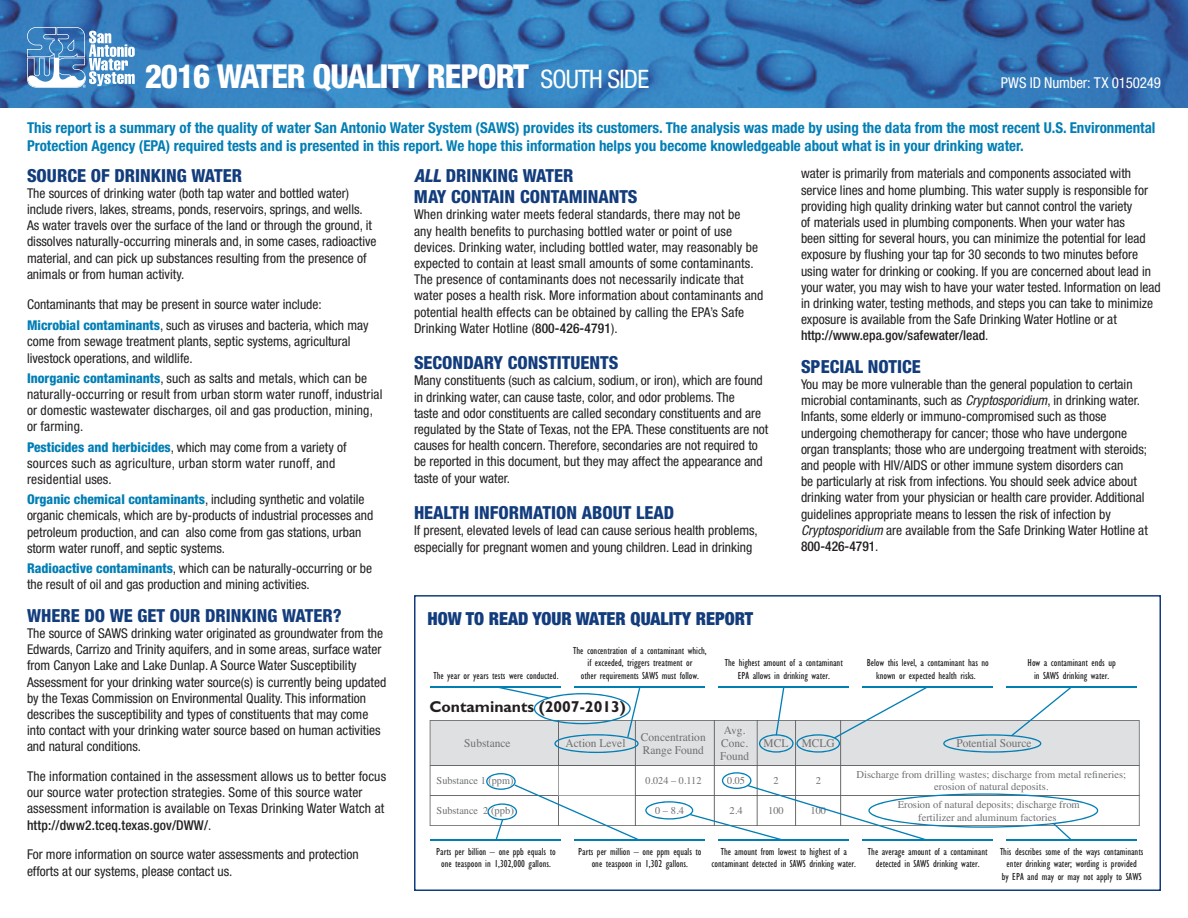
<style>
.page{position:relative;width:1188px;height:918px;background:#fff}
.page>*{position:absolute;margin:0;border:0;box-sizing:border-box;transform-origin:0 0}
.t1{font:800 condensed 33px "Helvetica Neue LT Std";letter-spacing:-.03em;color:#fff}
.t2{font:800 condensed 18px/21.6px "Helvetica Neue LT Std";color:#123c7c}
.t3{font:900 condensed 18px "Helvetica Neue LT Std";color:#123c7c}
.t4{font:700 15.75px "Gill Sans Std";color:#231f20}
.t5{font:700 condensed 15px/18px "Helvetica Neue LT Std";color:#007eb5}
.t6{font:condensed 15px "Helvetica Neue LT Std";letter-spacing:-.01em;color:#fff}
.t7{font:condensed 13.5px/16.2px "Helvetica Neue LT Std";color:#231f20}
.t8{font:condensed 13.5px/16.2px "Helvetica Neue LT Std";letter-spacing:.02em;color:#231f20}
.t9{font:11.7px/13px "Times";color:#6e7072}
.t10{font:11.7px/13px "Times";color:#6e7072;text-align:center;scale:.96 1}
.t11{font:condensed 10.5px/12.6px "Gill Sans Std";color:#231f20;text-align:center}
.t12{font:10.5px/12.6px "Times";color:#6e7072;text-align:center}
.s1{font-weight:400;font-size:25.5px}
.s2{font-weight:800;color:#007eb5}
.s3{font-weight:500}
.s4{font-style:italic}
</style>
<div class="page">
<img style="left:0;top:0;width:1188px;height:108px">
<svg style="left:27px;top:27px;width:108px;height:61px"></svg>
<svg style="left:430px;top:686px;width:709px;height:155px"></svg>
<div style="left:414px;top:595px;width:747px;height:296px;border:2px solid #123c7c"></div>
<h1 class="t1" style="left:145px;top:56px;width:506px">2016 WATER QUALITY REPORT <span class="s1">SOUTH SIDE</span></h1>
<p class="t6" style="left:1001px;top:74px;width:162px">PWS ID Number: TX 0150249</p>
<p class="t5" style="left:27px;top:118px;width:1130px">This report is a summary of the quality of water San Antonio Water System (SAWS) provides its customers. The analysis was made by using the data from the most recent U.S. Environmental<br>Protection Agency (EPA) required tests and is presented in this report. We hope this information helps you become knowledgeable about what is in your drinking water.</p>
<h2 class="t2" style="left:27px;top:164px;width:217px">SOURCE OF DRINKING WATER</h2>
<p class="t7" style="left:27px;top:185px;width:351px">The sources of drinking water (both tap water and bottled water) include rivers, lakes, streams, ponds, reservoirs, springs, and wells.<br>As water travels over the surface of the land or through the ground, it dissolves naturally-occurring minerals and, in some cases, radioactive material, and can pick up substances resulting from the presence of animals or from human activity.</p>
<p class="t7" style="left:27px;top:293px;width:343px;line-height:21.6px">Contaminants that may be present in source water include:<br><span class="s2">Microbial contaminants</span>, such as viruses and bacteria, which may</p>
<p class="t7" style="left:27px;top:333px;width:325px">come from sewage treatment plants, septic systems, agricultural livestock operations, and wildlife.</p>
<p class="t7" style="left:27px;top:370px;width:357px"><span class="s2">Inorganic contaminants</span>, such as salts and metals, which can be naturally-occurring or result from urban storm water runoff, industrial or domestic wastewater discharges, oil and gas production, mining, or farming.</p>
<p class="t8" style="left:27px;top:439px;width:321px"><span class="s2">Pesticides and herbicides</span>, which may come from a variety of sources such as agriculture, urban storm water runoff, and residential uses.</p>
<p class="t7" style="left:27px;top:491px;width:348px"><span class="s2">Organic chemical contaminants</span>, including synthetic and volatile organic chemicals, which are by-products of industrial processes and petroleum production, and can also come from gas stations, urban storm water runoff, and septic systems.</p>
<p class="t7" style="left:27px;top:560px;width:347px"><span class="s2">Radioactive contaminants</span>, which can be naturally-occurring or be the result of oil and gas production and mining activities.</p>
<h2 class="t2" style="left:27px;top:604px;width:316px">WHERE DO WE GET OUR DRINKING WATER?</h2>
<p class="t7" style="left:27px;top:625px;width:361px">The source of SAWS drinking water originated as groundwater from the Edwards, Carrizo and Trinity aquifers, and in some areas, surface water from Canyon Lake and Lake Dunlap. A Source Water Susceptibility Assessment for your drinking water source(s) is currently being updated by the Texas Commission on Environmental Quality. This information describes the susceptibility and types of constituents that may come into contact with your drinking water source based on human activities and natural conditions.</p>
<p class="t7" style="left:27px;top:768px;width:361px">The information contained in the assessment allows us to better focus our source water protection strategies. Some of this source water assessment information is available on Texas Drinking Water Watch at <span class="s3">http://dww2.tceq.texas.gov/DWW/</span>.</p>
<p class="t7" style="left:27px;top:846px;width:333px">For more information on source water assessments and protection efforts at our systems, please contact us.</p>
<h2 class="t2" style="left:414px;top:164px;width:225px"><span class="s4">ALL</span> DRINKING WATER<br>MAY CONTAIN CONTAMINANTS</h2>
<p class="t7" style="left:414px;top:206px;width:351px">When drinking water meets federal standards, there may not be<br>any health benefits to purchasing bottled water or point of use devices. Drinking water, including bottled water, may reasonably be expected to contain at least small amounts of some contaminants.<br>The presence of contaminants does not necessarily indicate that water poses a health risk. More information about contaminants and potential health effects can be obtained by calling the EPA’s Safe Drinking Water Hotline (<span class="s3">800-426-4791</span>).</p>
<h2 class="t2" style="left:414px;top:352px;width:206px">SECONDARY CONSTITUENTS</h2>
<p class="t7" style="left:414px;top:372px;width:356px">Many constituents (such as calcium, sodium, or iron), which are found in drinking water, can cause taste, color, and odor problems. The<br>taste and odor constituents are called secondary constituents and are regulated by the State of Texas, not the EPA. These constituents are not causes for health concern. Therefore, secondaries are not required to be reported in this document, but they may affect the appearance and taste of your water.</p>
<h2 class="t2" style="left:414px;top:502px;width:262px">HEALTH INFORMATION ABOUT LEAD</h2>
<p class="t7" style="left:414px;top:522px;width:345px">If present, elevated levels of lead can cause serious health problems, especially for pregnant women and young children. Lead in drinking</p>
<p class="t7" style="left:801px;top:165px;width:361px">water is primarily from materials and components associated with service lines and home plumbing. This water supply is responsible for providing high quality drinking water but cannot control the variety<br>of materials used in plumbing components. When your water has<br>been sitting for several hours, you can minimize the potential for lead exposure by flushing your tap for 30 seconds to two minutes before using water for drinking or cooking. If you are concerned about lead in your water, you may wish to have your water tested. Information on lead in drinking water, testing methods, and steps you can take to minimize exposure is available from the Safe Drinking Water Hotline or at <span class="s3">http://www.epa.gov/safewater/lead</span>.</p>
<h2 class="t2" style="left:801px;top:355px;width:121px">SPECIAL NOTICE</h2>
<p class="t7" style="left:801px;top:376px;width:348px">You may be more vulnerable than the general population to certain microbial contaminants, such as <span class="s4">Cryptosporidium</span>, in drinking water.<br>Infants, some elderly or immuno-compromised such as those undergoing chemotherapy for cancer; those who have undergone organ transplants; those who are undergoing treatment with steroids; and people with HIV/AIDS or other immune system disorders can<br>be particularly at risk from infections. You should seek advice about drinking water from your physician or health care provider. Additional guidelines appropriate means to lessen the risk of infection by <span class="s4">Cryptosporidium</span> are available from the Safe Drinking Water Hotline at <span class="s3">800-426-4791</span>.</p>
<h2 class="t3" style="left:428px;top:608px;width:327px">HOW TO READ YOUR WATER QUALITY REPORT</h2>
<p class="t11" style="left:573px;top:644px;width:135px">The concentration of a contaminant which, if exceeded, triggers treatment or<br>other requirements SAWS must follow.</p>
<p class="t11" style="left:725px;top:657px;width:119px">The highest amount of a contaminant<br>EPA allows in drinking water.</p>
<p class="t11" style="left:1028px;top:657px;width:90px">How a contaminant ends up in SAWS drinking water.</p>
<p class="t11" style="left:867px;top:657px;width:124px">Below this level, a contaminant has no known or expected health risks.</p>
<p class="t11" style="left:433px;top:669px;width:127px">The year or years tests were conducted.</p>
<p class="t4" style="left:429px;top:698px;width:198px">Contaminants (2007-2013)</p>
<p class="t10" style="left:720px;top:723px;width:31px">Avg.<br>Conc.<br>Found</p>
<p class="t9" style="left:641px;top:729px;width:66px">Concentration<br>Range Found</p>
<p class="t9" style="left:464px;top:736px;width:48px">Substance</p>
<p class="t9" style="left:566px;top:736px;width:61px">Action Level</p>
<p class="t9" style="left:764px;top:736px;width:73px">MCL MCLG</p>
<p class="t9" style="left:956px;top:736px;width:77px">Potential Source</p>
<p class="t12" style="left:857px;top:767px;width:271px">Discharge from drilling wastes; discharge from metal refineries; erosion of natural deposits.</p>
<p class="t12" style="left:645px;top:773px;width:57px">0.024 – 0.112</p>
<p class="t12" style="left:727px;top:773px;width:19px">0.05</p>
<p class="t12" style="left:773px;top:773px;width:7px">2</p>
<p class="t12" style="left:816px;top:773px;width:7px">2</p>
<p class="t12" style="left:437px;top:773px;width:78px">Substance 1 (ppm)</p>
<p class="t12" style="left:898px;top:797px;width:184px">Erosion of natural deposits; discharge from fertilizer and aluminum factories</p>
<p class="t12" style="left:437px;top:804px;width:79px">Substance 2 (ppb)</p>
<p class="t12" style="left:655px;top:804px;width:30px">0 – 8.4</p>
<p class="t12" style="left:729px;top:804px;width:15px">2.4</p>
<p class="t12" style="left:768px;top:804px;width:17px">100</p>
<p class="t12" style="left:810px;top:804px;width:17px">100</p>
<p class="t11" style="left:436px;top:845px;width:121px">Parts per billion – one ppb equals to one teaspoon in 1,302,000 gallons.</p>
<p class="t11" style="left:712px;top:845px;width:146px">The amount from lowest to highest of a contaminant detected in SAWS drinking water.</p>
<p class="t11" style="left:868px;top:845px;width:121px">The average amount of a contaminant detected in SAWS drinking water.</p>
<p class="t11" style="left:1000px;top:845px;width:145px">This describes some of the ways contaminants enter drinking water; wording is provided<br>by EPA and may or may not apply to SAWS</p>
<p class="t11" style="left:578px;top:845px;width:125px">Parts per million – one ppm equals to one teaspoon in 1,302 gallons.</p>
</div>
